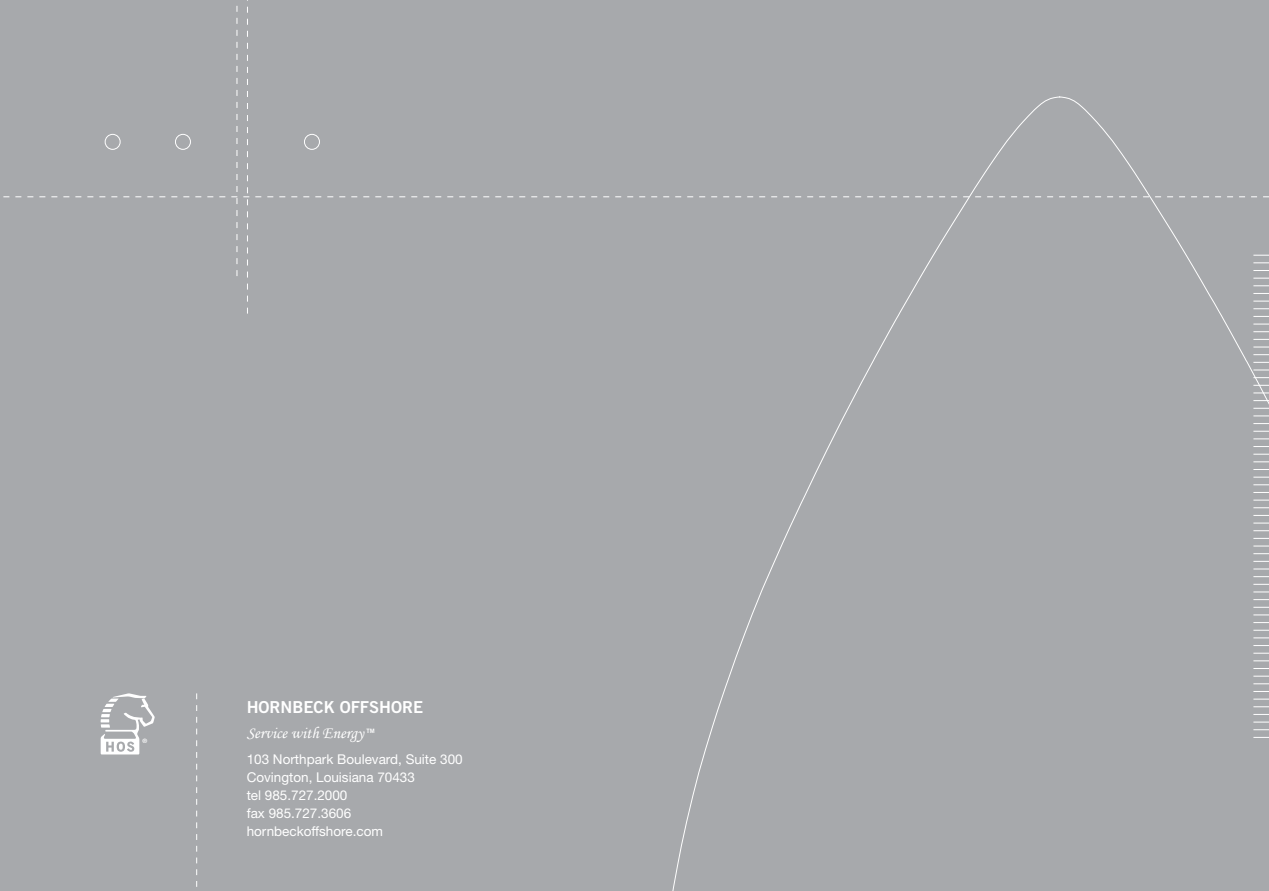
<style>
.page{position:relative;width:1269px;height:891px;background:#a7a9ac}
.page>*{position:absolute;margin:0;border:0;box-sizing:border-box;transform-origin:0 0}
.t1{font:16.5px "Monotype Corsiva";color:#fff}
.t2{font:16.5px "Trade Gothic Bold Two";color:#fff}
.t3{font:13.5px/18px "Helvetica Neue";color:#fff}
.t4{font:6px "Trade Gothic Bold Two";color:#fff}
</style>
<div class="page">
<svg style="left:101px;top:693px;width:54px;height:61px"></svg>
<svg style="left:1253px;top:500px;width:16px;height:1px"></svg>
<svg style="left:1253px;top:377px;width:16px;height:1px"></svg>
<svg style="left:1253px;top:622px;width:16px;height:1px"></svg>
<svg style="left:1253px;top:561px;width:16px;height:1px"></svg>
<svg style="left:1253px;top:439px;width:16px;height:1px"></svg>
<svg style="left:1253px;top:684px;width:16px;height:1px"></svg>
<svg style="left:1253px;top:530px;width:16px;height:1px"></svg>
<svg style="left:1253px;top:408px;width:16px;height:1px"></svg>
<svg style="left:1253px;top:653px;width:16px;height:1px"></svg>
<svg style="left:1253px;top:347px;width:16px;height:1px"></svg>
<svg style="left:1253px;top:592px;width:16px;height:1px"></svg>
<svg style="left:1253px;top:469px;width:16px;height:1px"></svg>
<svg style="left:1253px;top:714px;width:16px;height:1px"></svg>
<svg style="left:1253px;top:515px;width:16px;height:1px"></svg>
<svg style="left:1253px;top:393px;width:16px;height:1px"></svg>
<svg style="left:1253px;top:638px;width:16px;height:1px"></svg>
<svg style="left:1253px;top:331px;width:16px;height:1px"></svg>
<svg style="left:1253px;top:576px;width:16px;height:1px"></svg>
<svg style="left:1253px;top:454px;width:16px;height:1px"></svg>
<svg style="left:1253px;top:699px;width:16px;height:1px"></svg>
<svg style="left:1253px;top:546px;width:16px;height:1px"></svg>
<svg style="left:1253px;top:423px;width:16px;height:1px"></svg>
<svg style="left:1253px;top:668px;width:16px;height:1px"></svg>
<svg style="left:1253px;top:362px;width:16px;height:1px"></svg>
<svg style="left:1253px;top:607px;width:16px;height:1px"></svg>
<svg style="left:1253px;top:485px;width:16px;height:1px"></svg>
<svg style="left:1253px;top:729px;width:16px;height:1px"></svg>
<svg style="left:1253px;top:508px;width:16px;height:1px"></svg>
<svg style="left:1253px;top:385px;width:16px;height:1px"></svg>
<svg style="left:1253px;top:630px;width:16px;height:1px"></svg>
<svg style="left:1253px;top:324px;width:16px;height:1px"></svg>
<svg style="left:1253px;top:569px;width:16px;height:1px"></svg>
<svg style="left:1253px;top:446px;width:16px;height:1px"></svg>
<svg style="left:1253px;top:691px;width:16px;height:1px"></svg>
<svg style="left:1253px;top:538px;width:16px;height:1px"></svg>
<svg style="left:1253px;top:416px;width:16px;height:1px"></svg>
<svg style="left:1253px;top:661px;width:16px;height:1px"></svg>
<svg style="left:1253px;top:354px;width:16px;height:1px"></svg>
<svg style="left:1253px;top:599px;width:16px;height:1px"></svg>
<svg style="left:1253px;top:477px;width:16px;height:1px"></svg>
<svg style="left:1253px;top:722px;width:16px;height:1px"></svg>
<svg style="left:1253px;top:523px;width:16px;height:1px"></svg>
<svg style="left:1253px;top:400px;width:16px;height:1px"></svg>
<svg style="left:1253px;top:645px;width:16px;height:1px"></svg>
<svg style="left:1253px;top:339px;width:16px;height:1px"></svg>
<svg style="left:1253px;top:584px;width:16px;height:1px"></svg>
<svg style="left:1253px;top:462px;width:16px;height:1px"></svg>
<svg style="left:1253px;top:707px;width:16px;height:1px"></svg>
<svg style="left:3px;top:0;width:1266px;height:317px"></svg>
<svg style="left:1253px;top:553px;width:16px;height:1px"></svg>
<svg style="left:1253px;top:431px;width:16px;height:1px"></svg>
<svg style="left:1253px;top:676px;width:16px;height:1px"></svg>
<svg style="left:1253px;top:370px;width:16px;height:1px"></svg>
<svg style="left:1253px;top:615px;width:16px;height:1px"></svg>
<svg style="left:1253px;top:492px;width:16px;height:1px"></svg>
<svg style="left:1253px;top:737px;width:16px;height:1px"></svg>
<svg style="left:196px;top:693px;width:1px;height:194px"></svg>
<p class="t4" style="left:142px;top:737px;width:6px">®</p>
<p class="t2" style="left:247px;top:697px;width:178px">HORNBECK OFFSHORE</p>
<p class="t1" style="left:247px;top:723px;width:119px">Service with Energy</p>
<p class="t3" style="left:247px;top:750px;width:218px">103 Northpark Boulevard, Suite 300<br>Covington, Louisiana 70433<br>tel 985.727.2000<br>fax 985.727.3606 hornbeckoffshore.com</p>
<p class="t4" style="left:367px;top:727px;width:10px">TM</p>
</div>
